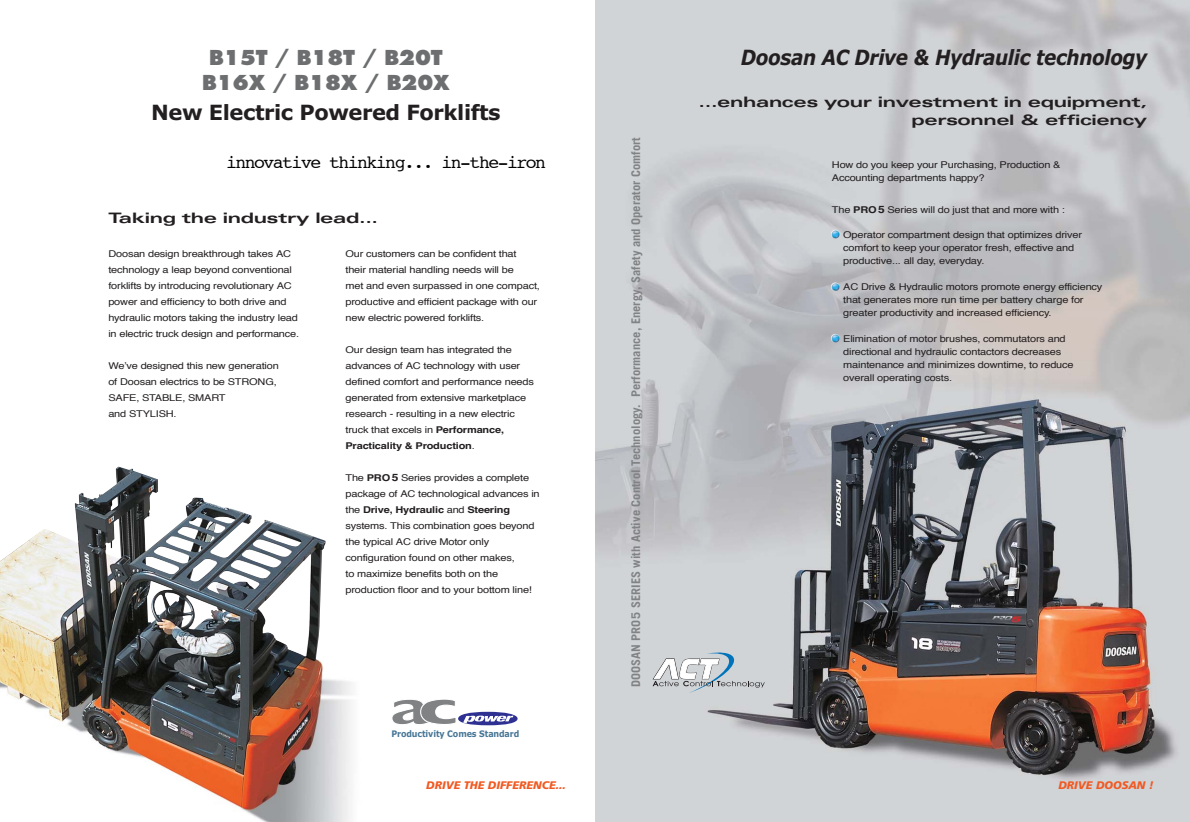
<style>
.page{position:relative;width:1190px;height:822px;background:#fff}
.page>*{position:absolute;margin:0;border:0;box-sizing:border-box;transform-origin:0 0}
.t1{font:italic 700 21px "Verdana";letter-spacing:-.02em;color:#231f20;scale:.88 1}
.t2{font:700 21px "Verdana";letter-spacing:-.02em;color:#231f20}
.t3{font:800 20px/24.7px "Futura";letter-spacing:-.025em;color:#6c6e70;text-align:center}
.t4{font:18px "Courier";letter-spacing:-.08em;color:#000}
.t5{font:700 expanded 14.4px/17.6px "Univers";letter-spacing:-.02em;color:#231f20;text-align:right;scale:1.25 1}
.t6{font:700 12px "Trade Gothic";color:#808284;scale:1.05 1}
.t7{font:italic 900 11px "Frutiger";color:#f15a22}
.t8{font:9.4px/16px "Helvetica";letter-spacing:-.015em;color:#231f20;scale:1.18 1}
.t9{font:700 9px "Verdana";letter-spacing:-.015em;color:#477695;scale:.89 1}
.s1{font-weight:700}
.s2{font-weight:700;font-size:10.2px}
.s3{font-style:italic}
</style>
<div class="page">
<img style="left:0;top:467px;width:352px;height:355px">
<img style="left:595px;top:0;width:595px;height:822px">
<svg style="left:830px;top:230px;width:10px;height:9px"></svg>
<svg style="left:830px;top:282px;width:10px;height:10px"></svg>
<svg style="left:830px;top:334px;width:10px;height:9px"></svg>
<svg style="left:392px;top:699px;width:64px;height:26px"></svg>
<div style="left:458px;top:712px;width:60px;height:13px;background:#2e3092;border-radius:50%"></div>
<svg style="left:463px;top:716px;width:51px;height:7px"></svg>
<svg style="left:651px;top:651px;width:114px;height:42px;background:#c6ccd1"></svg>
<h2 class="t3" style="left:202px;top:47px;width:249px">B15T / B18T / B20T<br>B16X / B18X / B20X</h2>
<h1 class="t2" style="left:151px;top:104px;width:351px">New Electric Powered Forklifts</h1>
<h3 class="t4" style="left:226px;top:155px;width:321px">innovative thinking... in-the-iron</h3>
<h3 class="t5" style="left:108px;top:210px;width:217px">Taking the industry lead...</h3>
<p class="t8" style="left:108px;top:246px;width:163px">Doosan design breakthrough takes AC technology a leap beyond conventional forklifts by introducing revolutionary AC power and efficiency to both drive and hydraulic motors taking the industry lead in electric truck design and performance.</p>
<p class="t8" style="left:108px;top:358px;width:146px">We’ve designed this new generation of Doosan electrics to be STRONG,<br>SAFE, STABLE, SMART<br>and STYLISH.</p>
<p class="t8" style="left:346px;top:246px;width:166px">Our customers can be confident that<br>their material handling needs will be<br>met and even surpassed in one compact, productive and efficient package with our new electric powered forklifts.</p>
<p class="t8" style="left:345px;top:342px;width:161px">Our design team has integrated the advances of AC technology with user defined comfort and performance needs generated from extensive marketplace research - resulting in a new electric truck that excels in <span class="s1">Performance, Practicality &amp; Production</span>.</p>
<p class="t8" style="left:345px;top:470px;width:166px">The <span class="s1">PRO</span><span class="s2">5</span> Series provides a complete package of AC technological advances in the <span class="s1">Drive, Hydraulic</span> and <span class="s1">Steering </span>systems. This combination goes beyond the typical AC drive Motor only configuration found on other makes,<br>to maximize benefits both on the production floor and to your bottom line<span class="s3">!</span></p>
<p class="t9" style="left:391px;top:730px;width:145px">Productivity Comes Standard</p>
<p class="t6" style="left:632px;top:687px;width:525px;rotate:-90deg">DOOSAN PRO5 SERIES with Active Control Technology. Performance, Energy, Safety and Operator Comfort</p>
<h1 class="t1" style="left:741px;top:49px;width:463px">Doosan AC Drive &amp; Hydraulic technology</h1>
<h3 class="t5" style="left:699px;top:95px;width:360px">...enhances your investment in equipment, personnel &amp; efficiency</h3>
<p class="t8" style="left:832px;top:159px;width:195px;line-height:13px">How do you keep your Purchasing, Production &amp;<br>Accounting departments happy?</p>
<p class="t8" style="left:832px;top:203px;width:199px">The <span class="s1">PRO</span><span class="s2">5</span> Series will do just that and more with :</p>
<p class="t8" style="left:843px;top:229px;width:204px;line-height:13px">Operator compartment design that optimizes driver comfort to keep your operator fresh, effective and productive... all day, everyday.</p>
<p class="t8" style="left:843px;top:281px;width:221px;line-height:13px">AC Drive &amp; Hydraulic motors promote energy efficiency that generates more run time per battery charge for greater productivity and increased efficiency.</p>
<p class="t8" style="left:843px;top:333px;width:197px;line-height:13px">Elimination of motor brushes, commutators and directional and hydraulic contactors decreases maintenance and minimizes downtime, to reduce overall operating costs.</p>
<p class="t7" style="left:426px;top:781px;width:141px">DRIVE THE DIFFERENCE...</p>
<p class="t7" style="left:1058px;top:781px;width:97px">DRIVE DOOSAN !</p>
</div>
